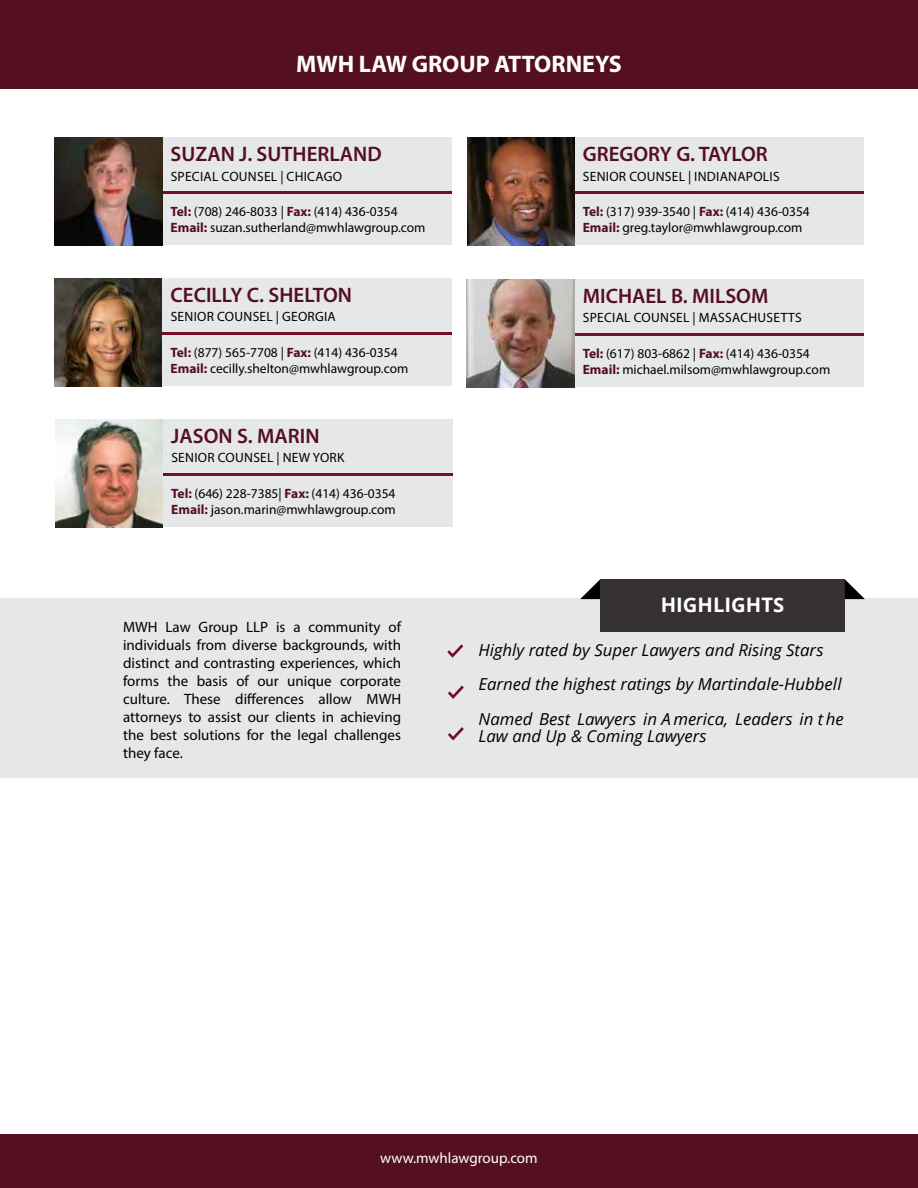
<style>
.page{position:relative;width:918px;height:1188px;background:#fff}
.page>*{position:absolute;margin:0;border:0;box-sizing:border-box;transform-origin:0 0}
.t1{font:700 24px "Myriad Pro";color:#fff}
.t2{font:21px "Myriad Variable Concept";color:#540f21}
.t3{font:700 19.95px "Open Sans";color:#fff}
.t4{font:italic 16.5px/34.2px "Open Sans";color:#000}
.t5{font:15px/18px "Myriad Pro";color:#000;text-align:justify}
.t6{font:15px "Myriad Pro";color:#fff}
.t7{font:13.5px/16.2px "Myriad Pro";color:#000}
.t8{font:13.5px "Myriad Pro";letter-spacing:.02em;color:#000}
.s1{font-weight:700;color:#540f21}
</style>
<div class="page">
<div style="left:0;top:0;width:918px;height:89px;background:#540f21"></div>
<div style="left:0;top:1134px;width:918px;height:54px;background:#540f21"></div>
<div style="left:0;top:598px;width:918px;height:180px;background:#e6e7e8"></div>
<svg style="left:580px;top:579px;width:20px;height:20px"></svg>
<div style="left:600px;top:579px;width:245px;height:53px;background:#353031"></div>
<svg style="left:845px;top:579px;width:20px;height:20px"></svg>
<svg style="left:448px;top:686px;width:16px;height:13px"></svg>
<svg style="left:448px;top:727px;width:16px;height:13px"></svg>
<svg style="left:447px;top:644px;width:16px;height:14px"></svg>
<div style="left:162px;top:137px;width:290px;height:108px;background:#e6e7e8"></div>
<hr style="left:162px;top:191px;width:290px;height:3px;background:#730e25">
<img style="left:54px;top:137px;width:108px;height:108px">
<div style="left:574px;top:279px;width:290px;height:108px;background:#e6e7e8"></div>
<hr style="left:574px;top:333px;width:290px;height:2px;background:#730e25">
<img style="left:466px;top:279px;width:108px;height:108px">
<div style="left:163px;top:419px;width:289px;height:108px;background:#e6e7e8"></div>
<hr style="left:163px;top:473px;width:289px;height:2px;background:#730e25">
<img style="left:56px;top:419px;width:107px;height:108px">
<div style="left:574px;top:137px;width:290px;height:108px;background:#e6e7e8"></div>
<hr style="left:574px;top:191px;width:290px;height:3px;background:#730e25">
<img style="left:467px;top:137px;width:107px;height:108px">
<div style="left:162px;top:278px;width:290px;height:108px;background:#e6e7e8"></div>
<hr style="left:162px;top:332px;width:290px;height:2px;background:#730e25">
<img style="left:54px;top:278px;width:108px;height:108px">
<h1 class="t1" style="left:296px;top:48px;width:327px">MWH LAW GROUP ATTORNEYS</h1>
<h2 class="t2" style="left:171px;top:142px;width:213px">SUZAN J. SUTHERLAND</h2>
<p class="t8" style="left:171px;top:168px;width:173px">SPECIAL COUNSEL | CHICAGO</p>
<p class="t7" style="left:171px;top:203px;width:256px"><span class="s1">Tel:</span> (708) 246-8033 | <span class="s1">Fax:</span> (414) 436-0354<br><span class="s1">Email:</span> suzan.sutherland@mwhlawgroup.com</p>
<h2 class="t2" style="left:171px;top:283px;width:183px">CECILLY C. SHELTON</h2>
<p class="t8" style="left:171px;top:309px;width:167px">SENIOR COUNSEL | GEORGIA</p>
<p class="t7" style="left:171px;top:344px;width:239px"><span class="s1">Tel:</span> (877) 565-7708 | <span class="s1">Fax:</span> (414) 436-0354<br><span class="s1">Email:</span> cecilly.shelton@mwhlawgroup.com</p>
<h2 class="t2" style="left:171px;top:424px;width:150px">JASON S. MARIN</h2>
<p class="t8" style="left:171px;top:449px;width:175px">SENIOR COUNSEL | NEW YORK</p>
<p class="t7" style="left:171px;top:485px;width:226px"><span class="s1">Tel:</span> (646) 228-7385| <span class="s1">Fax:</span> (414) 436-0354<br><span class="s1">Email:</span> jason.marin@mwhlawgroup.com</p>
<p class="t5" style="left:123px;top:617px;width:280px">MWH Law Group LLP is a community of individuals from diverse backgrounds, with distinct and contrasting experiences, which forms the basis of our unique corporate culture. These differences allow MWH attorneys to assist our clients in achieving the best solutions for the legal challenges they face.</p>
<h2 class="t2" style="left:583px;top:142px;width:187px">GREGORY G. TAYLOR</h2>
<p class="t8" style="left:583px;top:168px;width:198px">SENIOR COUNSEL | INDIANAPOLIS</p>
<p class="t7" style="left:583px;top:203px;width:229px"><span class="s1">Tel:</span> (317) 939-3540 | <span class="s1">Fax:</span> (414) 436-0354<br><span class="s1">Email:</span> greg.taylor@mwhlawgroup.com</p>
<h2 class="t2" style="left:583px;top:284px;width:187px">MICHAEL B. MILSOM</h2>
<p class="t8" style="left:583px;top:310px;width:220px">SPECIAL COUNSEL | MASSACHUSETTS</p>
<p class="t7" style="left:583px;top:345px;width:249px"><span class="s1">Tel:</span> (617) 803-6862 | <span class="s1">Fax:</span> (414) 436-0354<br><span class="s1">Email:</span> michael.milsom@mwhlawgroup.com</p>
<h3 class="t3" style="left:661px;top:590px;width:125px">HIGHLIGHTS</h3>
<p class="t4" style="left:479px;top:633px;width:367px">Highly rated by Super Lawyers and Rising Stars<br>Earned the highest ratings by Martindale-Hubbell<br>Named Best Lawyers in A merica, Leaders in t he</p>
<p class="t4" style="left:479px;top:718px;width:230px">Law and Up &amp; Coming Lawyers</p>
<p class="t6" style="left:380px;top:1149px;width:159px">www.mwhlawgroup.com</p>
</div>
